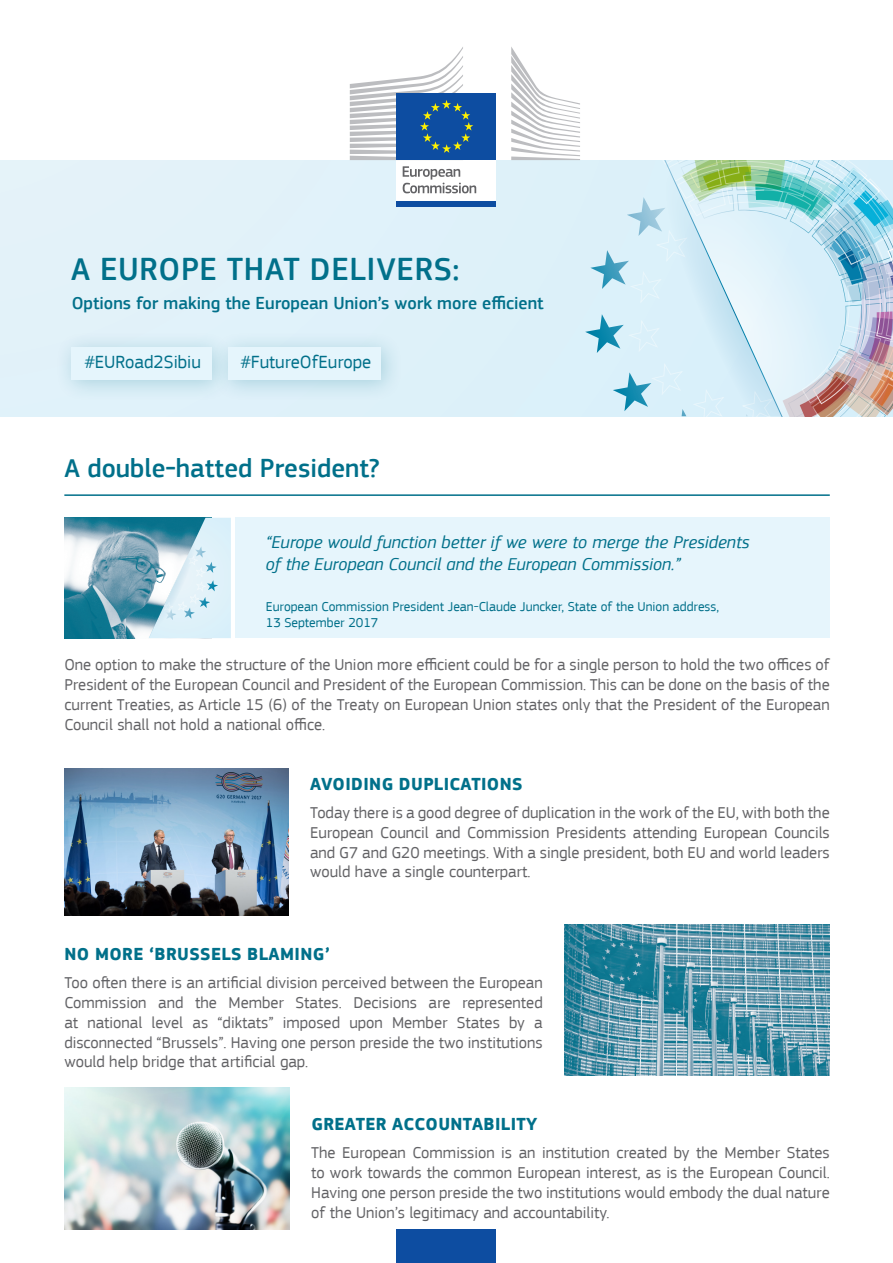
<style>
.page{position:relative;width:893px;height:1263px;background:#fff}
.page>*{position:absolute;margin:0;border:0;box-sizing:border-box;transform-origin:0 0}
.t1{font:500 33px "EC Square Sans Pro";letter-spacing:.02em;color:#01708a}
.Main_title{font:500 27px "EC Square Sans Pro";color:#01708a}
.t2{font:18.6px "EC Square Sans Pro";color:#01708a}
.t3{font:italic 18px/21.6px "EC Square Sans Pro";color:#01708a}
.Sub_titles{font:700 18px "EC Square Sans Pro";letter-spacing:.02em;color:#01708a}
.t4{font:500 18px "EC Square Sans Pro";color:#01708a}
.body{font:16.5px/19.8px "EC Square Sans Pro";color:#636366;text-align:justify}
.t5{font:13.5px/16.2px "EC Square Sans Pro";color:#01708a}
</style>
<div class="page">
<div style="left:0;top:160px;width:893px;height:256px;background:#e1f2f9"></div>
<div style="left:55px;top:330px;width:178px;height:72px;background:#01708a;opacity:.24"></div>
<div style="left:71px;top:347px;width:140px;height:32px;background:#e5f5fc"></div>
<div style="left:211px;top:330px;width:192px;height:72px;background:#01708a;opacity:.24"></div>
<div style="left:228px;top:347px;width:153px;height:32px;background:#e5f5fc"></div>
<div style="left:397px;top:158px;width:99px;height:44px;background:#fff"></div>
<svg style="left:403px;top:166px;width:73px;height:27px"></svg>
<div style="left:397px;top:201px;width:99px;height:6px;background:#0d4da1"></div>
<svg style="left:511px;top:47px;width:382px;height:369px"></svg>
<div style="left:397px;top:94px;width:99px;height:66px;background:#0d4da1"></div>
<svg style="left:350px;top:47px;width:123px;height:113px"></svg>
<div style="left:397px;top:1229px;width:99px;height:34px;background:#0d4da1"></div>
<div style="left:235px;top:518px;width:595px;height:120px;background:#e6f5fc"></div>
<img style="left:64px;top:518px;width:85px;height:120px">
<svg style="left:149px;top:518px;width:82px;height:120px;background:#b8d7e2"></svg>
<img style="left:564px;top:925px;width:266px;height:151px">
<img style="left:64px;top:769px;width:225px;height:146px">
<img style="left:64px;top:1087px;width:226px;height:143px">
<hr style="left:64px;top:494px;width:766px;height:2px;background:#01708a">
<p class="t1" style="left:71px;top:250px;width:390px">A EUROPE THAT DELIVERS:</p>
<p class="t4" style="left:72px;top:293px;width:473px">Options for making the European Union’s work more efficient</p>
<p class="t2" style="left:85px;top:351px;width:118px">#EURoad2Sibiu</p>
<p class="t2" style="left:241px;top:351px;width:132px">#FutureOfEurope</p>
<p class="Main_title" style="left:64px;top:453px;width:317px">A double-hatted President?</p>
<p class="t3" style="left:266px;top:531px;width:485px">“Europe would function better if we were to merge the Presidents of the European Council and the European Commission.”</p>
<p class="t5" style="left:266px;top:598px;width:455px">European Commission President Jean-Claude Juncker, State of the Union address,<br>13 September 2017</p>
<p class="body" style="left:64px;top:655px;width:767px">One option to make the structure of the Union more efficient could be for a single person to hold the two offices of President of the European Council and President of the European Commission. This can be done on the basis of the current Treaties, as Article 15 (6) of the Treaty on European Union states only that the President of the European Council shall not hold a national office.</p>
<p class="Sub_titles" style="left:310px;top:773px;width:214px">AVOIDING DUPLICATIONS</p>
<p class="body" style="left:310px;top:803px;width:521px">Today there is a good degree of duplication in the work of the EU, with both the European Council and Commission Presidents attending European Councils and G7 and G20 meetings. With a single president, both EU and world leaders would have a single counterpart.</p>
<p class="Sub_titles" style="left:65px;top:943px;width:267px">NO MORE ‘BRUSSELS BLAMING’</p>
<p class="body" style="left:64px;top:973px;width:480px">Too often there is an artificial division perceived between the European Commission and the Member States. Decisions are represented at national level as “diktats” imposed upon Member States by a disconnected “Brussels”. Having one person preside the two institutions would help bridge that artificial gap.</p>
<p class="Sub_titles" style="left:311px;top:1113px;width:228px">GREATER ACCOUNTABILITY</p>
<p class="body" style="left:311px;top:1143px;width:520px">The European Commission is an institution created by the Member States to work towards the common European interest, as is the European Council.<br>Having one person preside the two institutions would embody the dual nature of the Union’s legitimacy and accountability.</p>
</div>
